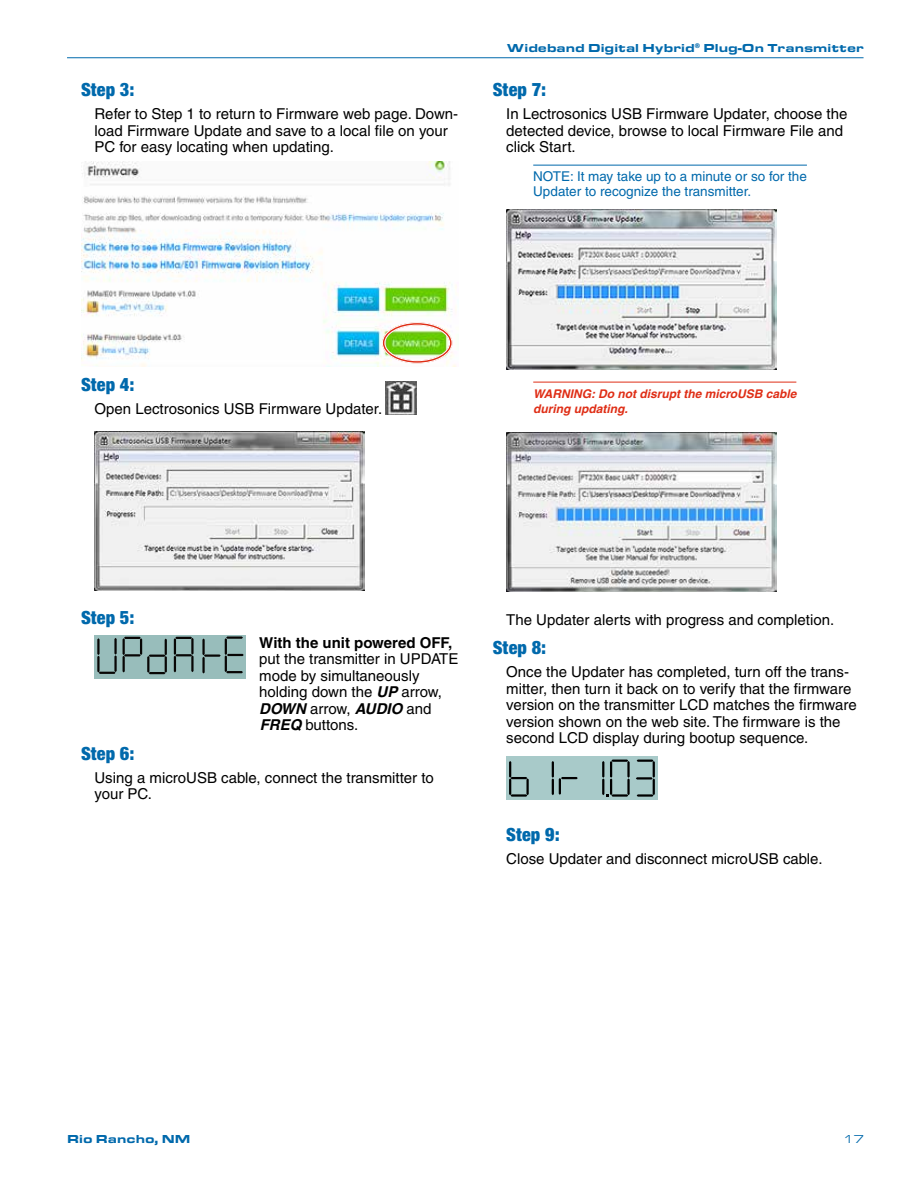
<style>
.page{position:relative;width:918px;height:1188px;background:#fff}
.page>*{position:absolute;margin:0;border:0;box-sizing:border-box;transform-origin:0 0}
.t1{font:900 condensed 19.5px "Sans";color:#0069ac}
.t2{font:15px/16.5px "Helvetica";color:#000}
.t3{font:700 15px "Helvetica";color:#000}
.t4{font:13.5px/15px "Helvetica";color:#0069ac}
.t5{font:900 12px "Eurostile Extended";color:#0069ac}
.t6{font:italic 700 12px/15px "Helvetica";color:#df2e16}
.t7{font:12px "Eurostile Extended";color:#0069ac}
.s1{font-weight:700;font-style:italic}
</style>
<div class="page">
<hr style="left:67px;top:57px;width:797px;height:1px;background:#0069ac">
<img style="left:81px;top:161px;width:376px;height:206px">
<div style="left:382px;top:322px;width:70px;height:41px;border:3px solid #df2e16;border-radius:50%"></div>
<div style="left:382px;top:322px;width:70px;height:41px;border:1px solid #fff;border-radius:50%"></div>
<div style="left:385px;top:325px;width:65px;height:36px;border:1px solid #fff;border-radius:50%"></div>
<img style="left:386px;top:382px;width:30px;height:32px">
<img style="left:94px;top:431px;width:270px;height:160px">
<div style="left:94px;top:636px;width:152px;height:43px;background:#98bdbb"></div>
<svg style="left:97px;top:638px;width:20px;height:36px"></svg>
<svg style="left:123px;top:637px;width:44px;height:37px"></svg>
<svg style="left:174px;top:637px;width:20px;height:35px"></svg>
<svg style="left:202px;top:637px;width:42px;height:37px"></svg>
<hr style="left:533px;top:165px;width:274px;height:1px;background:#0069ac">
<hr style="left:533px;top:382px;width:263px;height:1px;background:#df2e16">
<img style="left:506px;top:210px;width:270px;height:159px">
<img style="left:506px;top:432px;width:270px;height:160px">
<div style="left:506px;top:756px;width:151px;height:44px;background:#a8cac9"></div>
<svg style="left:509px;top:761px;width:20px;height:36px"></svg>
<svg style="left:552px;top:761px;width:26px;height:34px"></svg>
<svg style="left:602px;top:760px;width:28px;height:37px"></svg>
<svg style="left:636px;top:760px;width:19px;height:37px"></svg>
<h1 class="t1" style="left:81px;top:78px;width:55px">Step 3:</h1>
<p class="t2" style="left:94px;top:106px;width:365px">Refer to Step 1 to return to Firmware web page. Down&shy;load Firmware Update and save to a local file on your<br>PC for easy locating when updating.</p>
<p class="t5" style="left:507px;top:41px;width:359px">Wideband Digital Hybrid<sup>®</sup> Plug-On Transmitter</p>
<h1 class="t1" style="left:493px;top:78px;width:55px">Step 7:</h1>
<p class="t2" style="left:506px;top:106px;width:343px">In Lectrosonics USB Firmware Updater, choose the detected device, browse to local Firmware File and click Start.</p>
<p class="t4" style="left:533px;top:169px;width:275px">NOTE: It may take up to a minute or so for the<br>Updater to recognize the transmitter.</p>
<h1 class="t1" style="left:81px;top:373px;width:55px">Step 4:</h1>
<p class="t2" style="left:94px;top:401px;width:289px">Open Lectrosonics USB Firmware Updater.</p>
<p class="t6" style="left:533px;top:386px;width:265px">WARNING: Do not disrupt the microUSB cable during updating.</p>
<h1 class="t1" style="left:81px;top:606px;width:55px">Step 5:</h1>
<p class="t3" style="left:259px;top:633px;width:195px">With the unit powered OFF,</p>
<p class="t2" style="left:259px;top:651px;width:201px">put the transmitter in UPDATE mode by simultaneously holding down the <span class="s1">UP</span> arrow,<br><span class="s1">DOWN</span> arrow, <span class="s1">AUDIO</span> and<br><span class="s1">FREQ</span> buttons.</p>
<h1 class="t1" style="left:81px;top:741px;width:55px">Step 6:</h1>
<p class="t2" style="left:94px;top:769px;width:341px">Using a microUSB cable, connect the transmitter to your PC.</p>
<p class="t2" style="left:506px;top:611px;width:330px">The Updater alerts with progress and completion.</p>
<h1 class="t1" style="left:493px;top:636px;width:55px">Step 8:</h1>
<p class="t2" style="left:506px;top:664px;width:352px">Once the Updater has completed, turn off the trans&shy;mitter, then turn it back on to verify that the firmware version on the transmitter LCD matches the firmware version shown on the web site. The firmware is the second LCD display during bootup sequence.</p>
<h1 class="t1" style="left:506px;top:823px;width:55px">Step 9:</h1>
<p class="t2" style="left:506px;top:851px;width:318px">Close Updater and disconnect microUSB cable.</p>
<p class="t5" style="left:67px;top:1132px;width:125px">Rio Rancho, NM</p>
<p class="t7" style="left:844px;top:1133px;width:22px">17</p>
</div>
